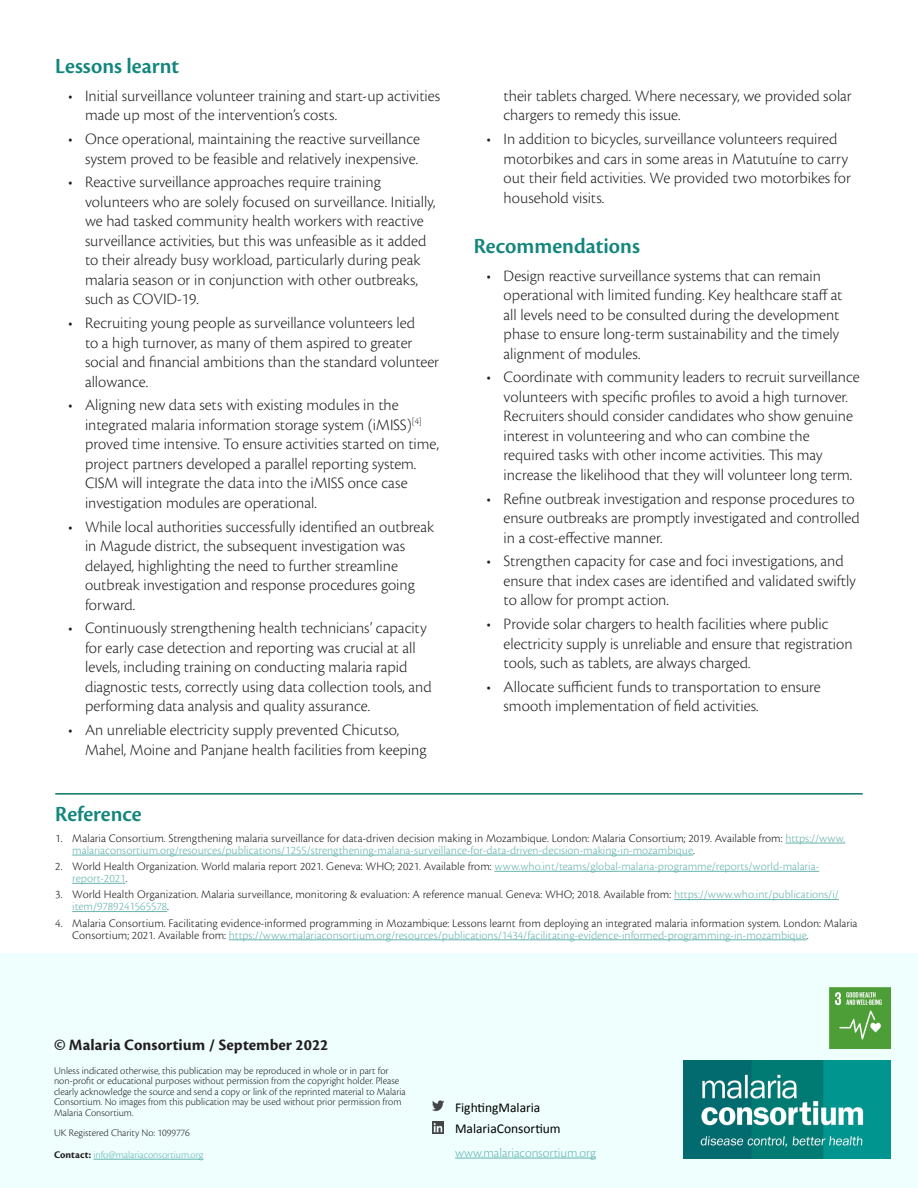
<style>
.page{position:relative;width:918px;height:1188px;background:#fff}
.page>*{position:absolute;margin:0;border:0;box-sizing:border-box;transform-origin:0 0}
.Heading_01{font:22.5px "Cronos Pro Semibold Subh";color:#12867d}
.t1{font:300 16.5px/19.5px "Cronos Pro";color:#231f20}
.body{font:700 16.5px "Cronos Pro";color:#231f20}
.t2{font:13.5px "Calibri";color:#000}
.body-2{font:300 13.5px "Cronos Pro";color:#66b4af}
.t3{font:12px/12px "Cronos Pro Lt Capt";color:#231f20}
.t4{font:12px/12px "Cronos Pro Lt Capt";color:#66b4af}
.body-3{font:300 10.5px/10.5px "Cronos Pro";color:#231f20}
.body-4{font:300 10.5px "Cronos Pro";letter-spacing:-.005em;color:#66b4af}
.s1{color:#231f20}
.s2{color:#66b4af}
.s3{font-weight:700;color:#231f20}
</style>
<div class="page">
<div style="left:0;top:954px;width:918px;height:234px;background:#eefffe"></div>
<hr style="left:93px;top:1159px;width:110px;height:1px;background:#66b4af">
<svg style="left:432px;top:1122px;width:12px;height:11px"></svg>
<hr style="left:455px;top:1158px;width:141px;height:1px;background:#66b4af">
<svg style="left:432px;top:1100px;width:12px;height:11px"></svg>
<img style="left:683px;top:1060px;width:207px;height:98px">
<img style="left:829px;top:987px;width:61px;height:61px">
<hr style="left:785px;top:843px;width:60px;height:1px;background:#66b4af">
<hr style="left:72px;top:855px;width:621px;height:1px;background:#66b4af">
<hr style="left:495px;top:871px;width:324px;height:1px;background:#66b4af">
<hr style="left:72px;top:883px;width:54px;height:1px;background:#66b4af">
<hr style="left:674px;top:899px;width:165px;height:1px;background:#66b4af">
<hr style="left:72px;top:911px;width:95px;height:1px;background:#66b4af">
<hr style="left:229px;top:940px;width:578px;height:1px;background:#66b4af">
<hr style="left:55px;top:793px;width:808px;height:2px;background:#097469">
<p class="Heading_01" style="left:55px;top:53px;width:126px">Lessons learnt</p>
<p class="t1" style="left:85px;top:86px;width:357px;text-indent:-17px">• Initial surveillance volunteer training and start-up activities made up most of the intervention’s costs.</p>
<p class="t1" style="left:68px;top:129px;width:354px;text-align:right">• Once operational, maintaining the reactive surveillance system proved to be feasible and relatively inexpensive.</p>
<p class="t1" style="left:85px;top:172px;width:352px;text-indent:-17px">• Reactive surveillance approaches require training volunteers who are solely focused on surveillance. Initially, we had tasked community health workers with reactive surveillance activities, but this was unfeasible as it added to their already busy workload, particularly during peak malaria season or in conjunction with other outbreaks, such as COVID-19.</p>
<p class="t1" style="left:85px;top:313px;width:356px;text-indent:-17px">• Recruiting young people as surveillance volunteers led<br>to a high turnover, as many of them aspired to greater social and financial ambitions than the standard volunteer allowance.</p>
<p class="t1" style="left:85px;top:395px;width:356px;text-indent:-17px">• Aligning new data sets with existing modules in the integrated malaria information storage system (iMISS)<sup>[4] </sup>proved time intensive. To ensure activities started on time, project partners developed a parallel reporting system.<br>CISM will integrate the data into the iMISS once case investigation modules are operational.</p>
<p class="t1" style="left:85px;top:517px;width:351px;text-indent:-17px">• While local authorities successfully identified an outbreak in Magude district, the subsequent investigation was delayed, highlighting the need to further streamline outbreak investigation and response procedures going forward.</p>
<p class="t1" style="left:85px;top:618px;width:348px;text-indent:-17px">• Continuously strengthening health technicians’ capacity for early case detection and reporting was crucial at all levels, including training on conducting malaria rapid diagnostic tests, correctly using data collection tools, and performing data analysis and quality assurance.</p>
<p class="t1" style="left:85px;top:720px;width:343px;text-indent:-17px">• An unreliable electricity supply prevented Chicutso,<br>Mahel, Moine and Panjane health facilities from keeping</p>
<p class="t1" style="left:504px;top:86px;width:350px">their tablets charged. Where necessary, we provided solar chargers to remedy this issue.</p>
<p class="t1" style="left:504px;top:129px;width:349px;text-indent:-17px">• In addition to bicycles, surveillance volunteers required motorbikes and cars in some areas in Matutuíne to carry out their field activities. We provided two motorbikes for household visits.</p>
<p class="Heading_01" style="left:474px;top:233px;width:168px">Recommendations</p>
<p class="t1" style="left:504px;top:266px;width:340px;text-indent:-17px">• Design reactive surveillance systems that can remain operational with limited funding. Key healthcare staff at all levels need to be consulted during the development phase to ensure long-term sustainability and the timely alignment of modules.</p>
<p class="t1" style="left:504px;top:367px;width:358px;text-indent:-17px">• Coordinate with community leaders to recruit surveillance volunteers with specific profiles to avoid a high turnover.<br>Recruiters should consider candidates who show genuine interest in volunteering and who can combine the required tasks with other income activities. This may increase the likelihood that they will volunteer long term.</p>
<p class="t1" style="left:504px;top:489px;width:358px;text-indent:-17px">• Refine outbreak investigation and response procedures to ensure outbreaks are promptly investigated and controlled in a cost-effective manner.</p>
<p class="t1" style="left:504px;top:551px;width:354px;text-indent:-17px">• Strengthen capacity for case and foci investigations, and ensure that index cases are identified and validated swiftly to allow for prompt action.</p>
<p class="t1" style="left:504px;top:614px;width:350px;text-indent:-17px">• Provide solar chargers to health facilities where public electricity supply is unreliable and ensure that registration tools, such as tablets, are always charged.</p>
<p class="t1" style="left:504px;top:677px;width:319px;text-indent:-17px">• Allocate sufficient funds to transportation to ensure smooth implementation of field activities.</p>
<p class="Heading_01" style="left:55px;top:801px;width:88px">Reference</p>
<p class="t4" style="left:72px;top:832px;width:774px;text-indent:-17px"><span class="s1">1. Malaria Consortium. Strengthening malaria surveillance for data-driven decision making in Mozambique. London: Malaria Consortium; 2019. Available from:</span> https://www. malariaconsortium.org/resources/publications/1255/strengthening-malaria-surveillance-for-data-driven-decision-making-in-mozambique<span class="s1">.</span></p>
<p class="t3" style="left:72px;top:860px;width:748px;text-indent:-17px">2. World Health Organization. World malaria report 2021. Geneva: WHO; 2021. Available from: <span class="s2">www.who.int/teams/global-malaria-programme/reports/world-malaria&shy;report-2021</span>.</p>
<p class="t3" style="left:72px;top:889px;width:768px;text-indent:-17px">3. World Health Organization. Malaria surveillance, monitoring &amp; evaluation: A reference manual. Geneva: WHO; 2018. Available from: <span class="s2">https://www.who.int/publications/i/ item/9789241565578</span>.</p>
<p class="t3" style="left:72px;top:917px;width:787px;text-indent:-17px">4. Malaria Consortium. Facilitating evidence-informed programming in Mozambique: Lessons learnt from deploying an integrated malaria information system. London: Malaria<br>Consortium; 2021. Available from: <span class="s2">https://www.malariaconsortium.org/resources/publications/1434/facilitating-evidence-informed-programming-in-mozambique</span>.</p>
<p class="body" style="left:54px;top:1036px;width:276px">© Malaria Consortium / September 2022</p>
<p class="body-3" style="left:54px;top:1065px;width:353px">Unless indicated otherwise, this publication may be reproduced in whole or in part for non-profit or educational purposes without permission from the copyright holder. Please clearly acknowledge the source and send a copy or link of the reprinted material to Malaria Consortium. No images from this publication may be used without prior permission from Malaria Consortium.</p>
<p class="body-3" style="left:54px;top:1128px;width:137px">UK Registered Charity No: 1099776</p>
<p class="body-4" style="left:54px;top:1149px;width:151px"><span class="s3">Contact:</span> info@malariaconsortium.org</p>
<p class="t2" style="left:455px;top:1099px;width:87px">FightingMalaria</p>
<p class="t2" style="left:455px;top:1119px;width:107px">MalariaConsortium</p>
<p class="body-2" style="left:455px;top:1145px;width:142px">www.malariaconsortium.org</p>
</div>
